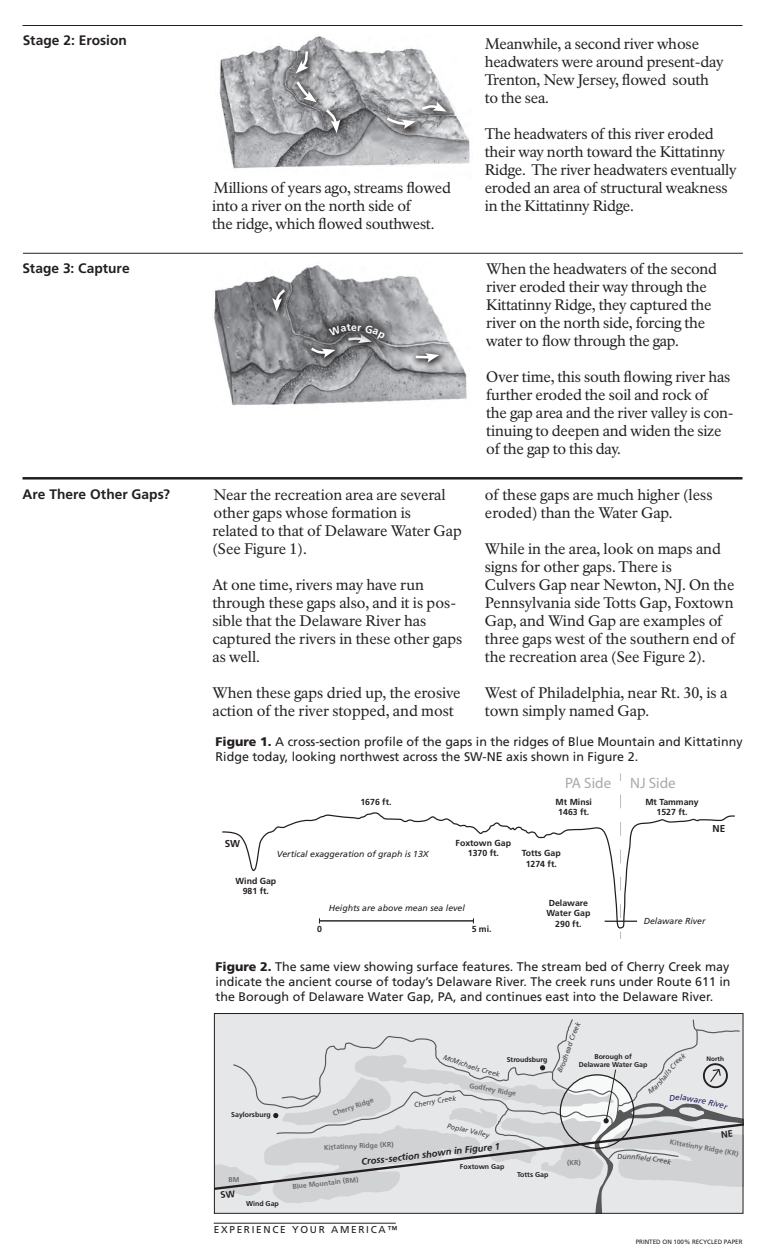
<style>
.page{position:relative;width:765px;height:1260px;background:#fff}
.page>*{position:absolute;margin:0;border:0;box-sizing:border-box;transform-origin:0 0}
.Main_Text________10{font:15px/18px "NPS Rawlinson OT";letter-spacing:-.01em;color:#231f20}
.t1{font:15px "Myriad Pro";color:#a8a9ad}
.Main_Head_______11_1{font:700 13.75px "Frutiger LT Std";letter-spacing:.005em;color:#231f20}
.Caption____________8{font:12.5px/15px "Frutiger LT Std";color:#231f20;text-align:justify}
.EXPERIENCE_YOUR{font:10px "Frutiger LT Std";letter-spacing:.17em;color:#231f20}
.t2{font:700 10px "Frutiger LT Std";color:#231f20}
.t3{font:italic 700 9.38px "Frutiger LT Std";color:#231f20}
.t4{font:700 8.75px/10.5px "Frutiger LT Std";color:#231f20;text-align:center}
.t5{font:italic 8.75px "Frutiger LT Std";color:#231f20}
.t6{font:700 7px "Frutiger LT Std";color:#6c6d70}
.t7{font:700 7px/8.4px "Frutiger LT Std";color:#231f20;text-align:center}
.t8{font:italic 7px "Frutiger LT Std";color:#3e3e3f}
.t9{font:700 6.5px "Frutiger LT Std";color:#231f20}
.Credits{font:6.25px "Frutiger LT Std";color:#231f20}
.s1{font-weight:900}
</style>
<div class="page">
<hr style="left:214px;top:1223px;width:182px;height:1px;background:#231f20">
<hr style="left:22px;top:25px;width:720px;height:1px;background:#231f20">
<img style="left:219px;top:36px;width:251px;height:133px">
<svg style="left:382px;top:112px;width:46px;height:30px"></svg>
<svg style="left:289px;top:74px;width:38px;height:39px"></svg>
<svg style="left:414px;top:94px;width:43px;height:29px"></svg>
<svg style="left:384px;top:102px;width:63px;height:27px;background:#a6a6a9"></svg>
<svg style="left:318px;top:102px;width:33px;height:41px"></svg>
<svg style="left:323px;top:107px;width:17px;height:26px"></svg>
<svg style="left:288px;top:43px;width:31px;height:41px"></svg>
<svg style="left:295px;top:48px;width:22px;height:54px"></svg>
<hr style="left:23px;top:253px;width:720px;height:1px;background:#231f20">
<img style="left:214px;top:265px;width:253px;height:141px">
<svg style="left:268px;top:285px;width:24px;height:34px"></svg>
<svg style="left:272px;top:288px;width:15px;height:23px"></svg>
<svg style="left:307px;top:343px;width:36px;height:22px"></svg>
<svg style="left:411px;top:348px;width:35px;height:22px"></svg>
<svg style="left:413px;top:353px;width:26px;height:10px"></svg>
<div style="left:316px;top:312px;width:81px;height:39px;background:#231f20;opacity:.6"></div>
<hr style="left:22px;top:477px;width:720px;height:3px;background:#231f20">
<svg style="left:222px;top:812px;width:513px;height:116px"></svg>
<hr style="left:605px;top:921px;width:32px;height:1px;background:#231f20">
<hr style="left:320px;top:920px;width:153px;height:2px;background:#000">
<svg style="left:620px;top:795px;width:1px;height:130px"></svg>
<svg style="left:308px;top:324px;width:77px;height:34px;background:#6f6f72"></svg>
<svg style="left:214px;top:1018px;width:529px;height:195px;background:#d8d9db"></svg>
<p class="Main_Head_______11_1" style="left:23px;top:32px;width:106px">Stage 2: Erosion</p>
<p class="Main_Text________10" style="left:212px;top:179px;width:240px">Millions of years ago, streams flowed into a river on the north side of<br>the ridge, which flowed southwest.</p>
<p class="Main_Text________10" style="left:485px;top:35px;width:241px">Meanwhile, a second river whose headwaters were around present-day<br>Trenton, New Jersey, flowed south</p>
<p class="Main_Text________10" style="left:485px;top:89px;width:66px">to the sea.</p>
<p class="Main_Text________10" style="left:485px;top:125px;width:254px">The headwaters of this river eroded their way north toward the Kittatinny Ridge. The river headwaters eventually eroded an area of structural weakness in the Kittatinny Ridge.</p>
<p class="Main_Head_______11_1" style="left:23px;top:260px;width:109px">Stage 3: Capture</p>
<p class="Main_Text________10" style="left:486px;top:260px;width:232px">When the headwaters of the second river eroded their way through the</p>
<p class="Main_Text________10" style="left:486px;top:296px;width:227px">Kittatinny Ridge, they captured the river on the north side, forcing the</p>
<p class="Main_Text________10" style="left:486px;top:332px;width:194px">water to flow through the gap.</p>
<p class="Main_Text________10" style="left:486px;top:368px;width:246px">Over time, this south flowing river has further eroded the soil and rock of</p>
<p class="Main_Text________10" style="left:486px;top:404px;width:249px">the gap area and the river valley is con&shy;tinuing to deepen and widen the size</p>
<p class="Main_Text________10" style="left:486px;top:440px;width:136px">of the gap to this day.</p>
<p class="Main_Head_______11_1" style="left:22px;top:487px;width:149px">Are There Other Gaps?</p>
<p class="Main_Text________10" style="left:212px;top:486px;width:251px">Near the recreation area are several other gaps whose formation is<br>related to that of Delaware Water Gap (See Figure 1).</p>
<p class="Main_Text________10" style="left:212px;top:576px;width:251px">At one time, rivers may have run through these gaps also, and it is pos&shy;sible that the Delaware River has captured the rivers in these other gaps as well.</p>
<p class="Main_Text________10" style="left:212px;top:684px;width:250px">When these gaps dried up, the erosive action of the river stopped, and most</p>
<p class="Main_Text________10" style="left:485px;top:486px;width:229px">of these gaps are much higher (less eroded) than the Water Gap.</p>
<p class="Main_Text________10" style="left:485px;top:540px;width:238px">While in the area, look on maps and signs for other gaps. There is</p>
<p class="Main_Text________10" style="left:485px;top:576px;width:252px">Culvers Gap near Newton, NJ. On the Pennsylvania side Totts Gap, Foxtown Gap, and Wind Gap are examples of three gaps west of the southern end of the recreation area (See Figure 2).</p>
<p class="Main_Text________10" style="left:485px;top:684px;width:244px">West of Philadelphia, near Rt. 30, is a town simply named Gap.</p>
<p class="Caption____________8" style="left:216px;top:734px;width:528px"><span class="s1">Figure 1.</span> A cross-section profile of the gaps in the ridges of Blue Mountain and Kittatinny<br>Ridge today, looking northwest across the SW-NE axis shown in Figure 2.</p>
<p class="t2" style="left:225px;top:838px;width:17px">SW</p>
<p class="t4" style="left:360px;top:796px;width:33px">1676 ft.</p>
<p class="t5" style="left:277px;top:849px;width:153px">Vertical exaggeration of graph is 13X</p>
<p class="t4" style="left:236px;top:875px;width:42px">Wind Gap<br>981 ft.</p>
<p class="t4" style="left:456px;top:838px;width:57px">Foxtown Gap<br>1370 ft.</p>
<p class="t5" style="left:329px;top:902px;width:138px">Heights are above mean sea level</p>
<p class="t4" style="left:317px;top:924px;width:6px">0</p>
<p class="t4" style="left:472px;top:924px;width:21px">5 mi.</p>
<p class="t1" style="left:565px;top:774px;width:47px">PA Side</p>
<p class="t1" style="left:630px;top:774px;width:47px">NJ Side</p>
<p class="t4" style="left:556px;top:796px;width:38px">Mt Minsi<br>1463 ft.</p>
<p class="t4" style="left:522px;top:848px;width:40px">Totts Gap<br>1274 ft.</p>
<p class="t4" style="left:546px;top:897px;width:45px">Delaware<br>Water Gap<br>290 ft.</p>
<p class="t4" style="left:645px;top:796px;width:55px">Mt Tammany<br>1527 ft.</p>
<p class="t2" style="left:713px;top:823px;width:14px">NE</p>
<p class="t5" style="left:644px;top:915px;width:63px">Delaware River</p>
<p class="Caption____________8" style="left:216px;top:959px;width:516px"><span class="s1">Figure 2.</span> The same view showing surface features. The stream bed of Cherry Creek may indicate the ancient course of today’s Delaware River. The creek runs under Route 611 in the Borough of Delaware Water Gap, PA, and continues east into the Delaware River.</p>
<p class="t7" style="left:231px;top:1111px;width:41px">Saylorsburg</p>
<p class="t6" style="left:228px;top:1175px;width:12px">BM</p>
<p class="t7" style="left:246px;top:1200px;width:34px">Wind Gap</p>
<p class="t6" style="left:332px;top:1109px;width:44px;rotate:-19deg">Cherry Ridge</p>
<p class="t8" style="left:426px;top:1099px;width:17px;rotate:-11deg">rry C</p>
<p class="t7" style="left:507px;top:1056px;width:42px">Stroudsburg</p>
<p class="t6" style="left:470px;top:1081px;width:49px;rotate:10deg">Godfrey Ridge</p>
<p class="t8" style="left:448px;top:1122px;width:45px;rotate:12deg">Poplar Valley</p>
<p class="t6" style="left:324px;top:1143px;width:71px;rotate:-2deg">Kittatinny Ridge (KR)</p>
<p class="t3" style="left:361px;top:1157px;width:141px;rotate:-7deg">Cross-section shown in Figure 1</p>
<p class="t7" style="left:460px;top:1162px;width:46px">Foxtown Gap</p>
<p class="t6" style="left:292px;top:1182px;width:68px;rotate:-6deg">Blue Mountain (BM)</p>
<p class="t7" style="left:517px;top:1171px;width:33px">Totts Gap</p>
<p class="EXPERIENCE_YOUR" style="left:214px;top:1223px;width:185px">EXPERIENCE YOUR AMERICA™</p>
<p class="t8" style="left:561px;top:1056px;width:18px;rotate:-71deg">head</p>
<p class="t7" style="left:579px;top:1052px;width:70px">Borough of<br>Delaware Water Gap</p>
<p class="t8" style="left:660px;top:1076px;width:12px;rotate:-52deg">alls</p>
<p class="t9" style="left:707px;top:1055px;width:19px">North</p>
<p class="t6" style="left:567px;top:1158px;width:15px">(KR)</p>
<p class="t8" style="left:623px;top:1152px;width:6px">u</p>
<p class="t6" style="left:671px;top:1138px;width:71px;rotate:10deg">Kittatinny Ridge (KR)</p>
<p class="Credits" style="left:636px;top:1238px;width:108px">PRINTED ON 100% RECYCLED PAPER</p>
</div>
